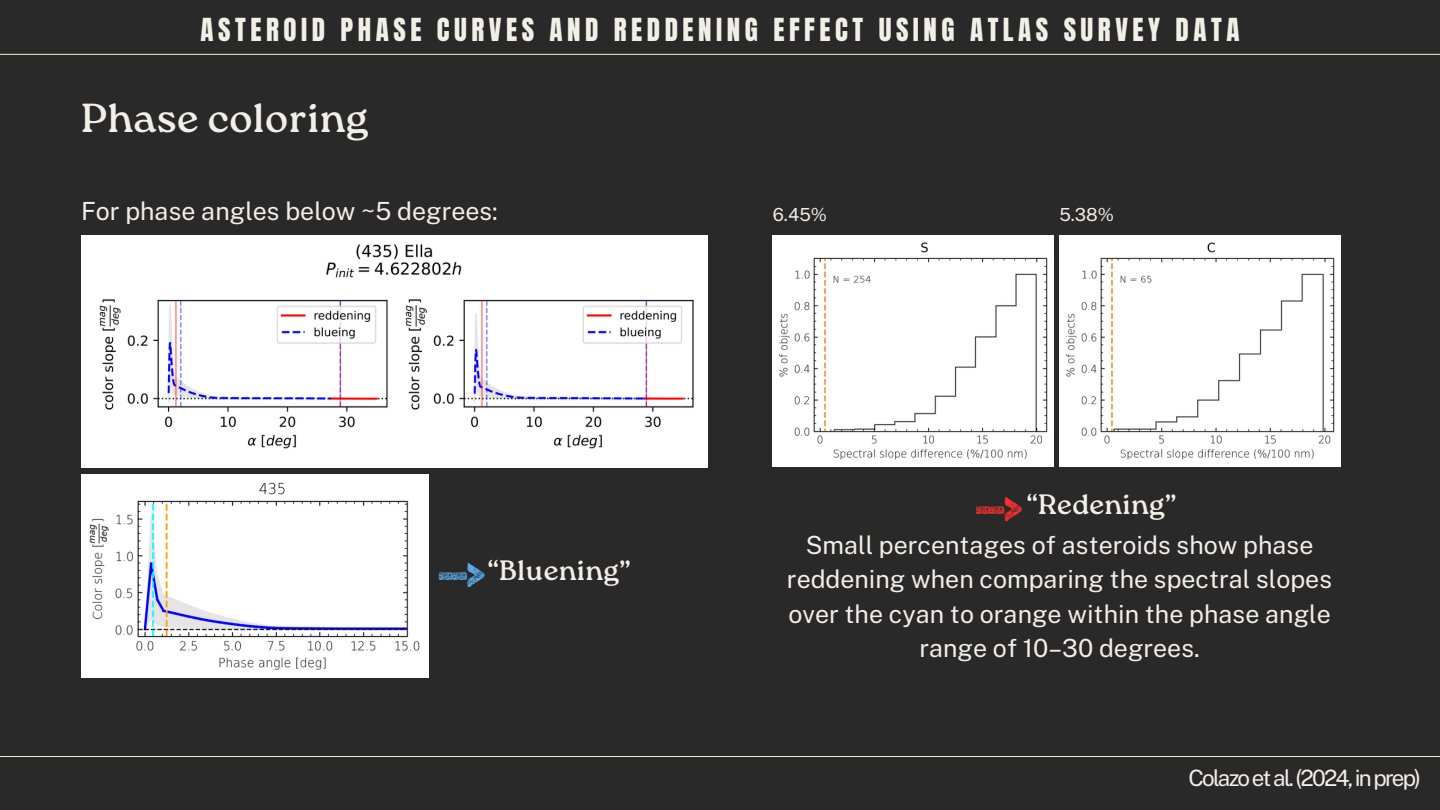
<style>
.page{position:relative;width:1440px;height:810px;background:#292929}
.page>*{position:absolute;margin:0;border:0;box-sizing:border-box;transform-origin:0 0}
.t1{font:40.5px "Roca One";letter-spacing:.01em;color:#f1efe7}
.t2{font:36.3px "Rubik Dirt";color:#5dadec}
.t3{font:36.3px "Rubik Dirt";color:#ff3131}
.t4{font:28px "Roca One";letter-spacing:.01em;color:#f1efe7}
.t5{font:27px "Anton";letter-spacing:.17em;color:#f1efe7}
.t6{font:25px/34.5px "Public Sans";color:#f1efe7;text-align:center}
.t7{font:22.5px "Public Sans";letter-spacing:-.08em;color:#f1efe7}
.t8{font:18px "Public Sans";color:#f1efe7}
</style>
<div class="page">
<hr style="left:0;top:54px;width:1440px;height:1px;background:#f1efe7">
<hr style="left:0;top:756px;width:1440px;height:1px;background:#f1efe7">
<img style="left:81px;top:475px;width:348px;height:202px">
<img style="left:81px;top:236px;width:627px;height:231px">
<img style="left:773px;top:236px;width:280px;height:231px">
<img style="left:1060px;top:236px;width:280px;height:231px">
<p class="t5" style="left:201px;top:10px;width:1040px">ASTEROID PHASE CURVES AND REDDENING EFFECT USING ATLAS SURVEY DATA</p>
<h3 class="t1" style="left:81px;top:94px;width:289px">Phase coloring</h3>
<p class="t6" style="left:81px;top:193px;width:418px">For phase angles below ~5 degrees:</p>
<p class="t2" style="left:437px;top:553px;width:49px">--&gt;</p>
<p class="t4" style="left:488px;top:554px;width:144px">“Bluening”</p>
<h4 class="t8" style="left:773px;top:204px;width:56px">6.45%</h4>
<h5 class="t8" style="left:1059px;top:204px;width:56px">5.38%</h5>
<p class="t3" style="left:975px;top:487px;width:49px">--&gt;</p>
<h3 class="t4" style="left:1027px;top:488px;width:151px">“Redening”</h3>
<p class="t6" style="left:787px;top:527px;width:547px">Small percentages of asteroids show phase reddening when comparing the spectral slopes over the cyan to orange within the phase angle range of 10–30 degrees.</p>
<p class="t7" style="left:1189px;top:764px;width:234px">Colazoetal.(2024,inprep)</p>
</div>
